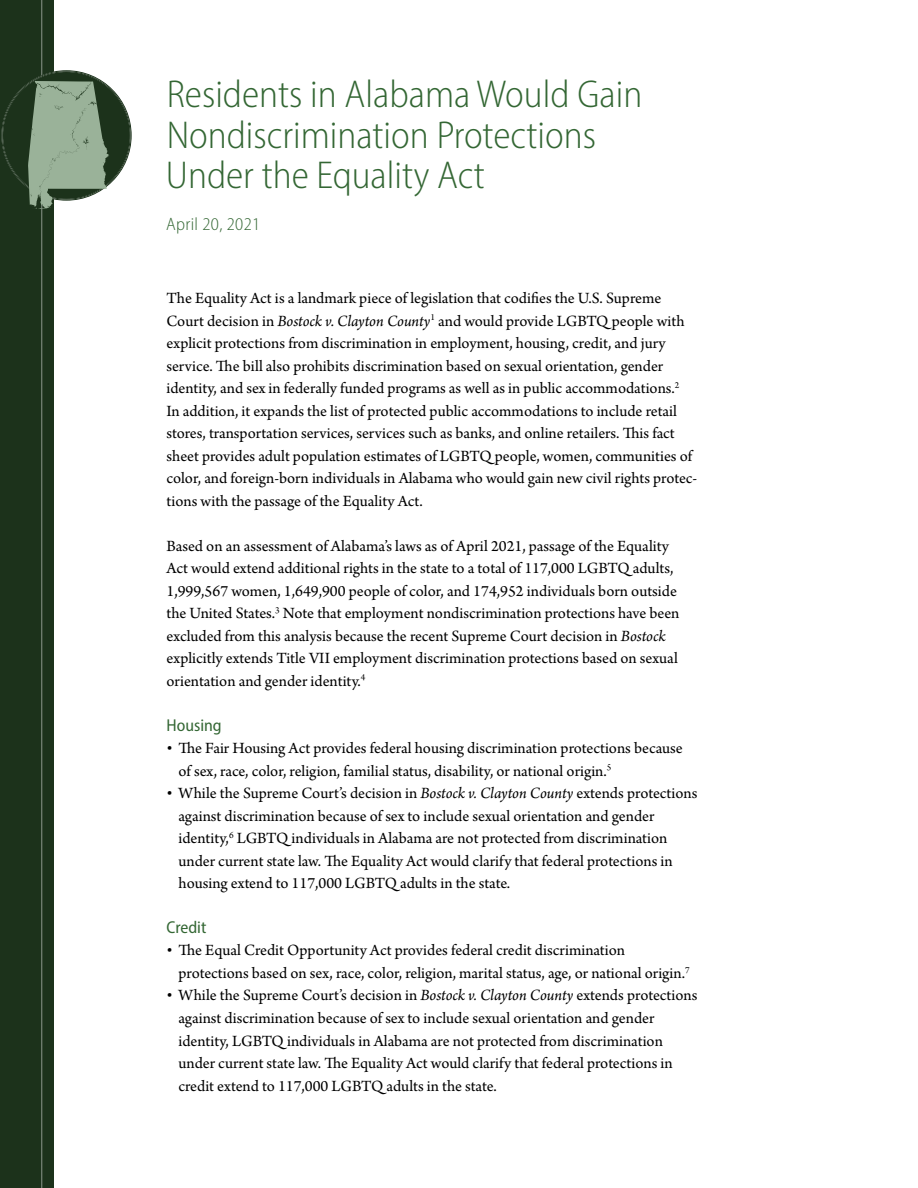
<style>
.page{position:relative;width:918px;height:1188px;background:#fff}
.page>*{position:absolute;margin:0;border:0;box-sizing:border-box;transform-origin:0 0}
.t1{font:300 semi-condensed 39px/40.5px "Myriad Pro";color:#346734}
.t2{font:300 semi-condensed 18px "Myriad Pro";letter-spacing:.02em;color:#346734}
.t3{font:semi-condensed 17.25px "Myriad Pro";color:#346734}
.t4{font:16.5px/22.5px "Arno Pro";color:#000}
.s1{font-style:italic}
</style>
<div class="page">
<div style="left:0;top:0;width:54px;height:1188px;background:#1c321b"></div>
<hr style="left:41px;top:0;width:1px;height:1188px;background:#fff">
<div style="left:2px;top:71px;width:129px;height:129px;background:#1c321b;border-radius:50%"></div>
<svg style="left:28px;top:81px;width:81px;height:128px"></svg>
<h1 class="t1" style="left:166px;top:74px;width:478px">Residents in Alabama Would Gain<br>Nondiscrimination Protections<br>Under the Equality Act</h1>
<p class="t2" style="left:166px;top:214px;width:96px">April 20, 2021</p>
<p class="t4" style="left:166px;top:288px;width:532px">The Equality Act is a landmark piece of legislation that codifies the U.S. Supreme Court decision in <span class="s1">Bostock v. Clayton County</span><sup>1</sup> and would provide LGBTQ people with explicit protections from discrimination in employment, housing, credit, and jury service. The bill also prohibits discrimination based on sexual orientation, gender identity, and sex in federally funded programs as well as in public accommodations.<sup>2<br></sup>In addition, it expands the list of protected public accommodations to include retail stores, transportation services, services such as banks, and online retailers. This fact sheet provides adult population estimates of LGBTQ people, women, communities of color, and foreign-born individuals in Alabama who would gain new civil rights protec&shy;tions with the passage of the Equality Act.</p>
<p class="t4" style="left:166px;top:535px;width:515px">Based on an assessment of Alabama’s laws as of April 2021, passage of the Equality Act would extend additional rights in the state to a total of 117,000 LGBTQ adults, 1,999,567 women, 1,649,900 people of color, and 174,952 individuals born outside the United States.<sup>3</sup> Note that employment nondiscrimination protections have been excluded from this analysis because the recent Supreme Court decision in <span class="s1">Bostock </span>explicitly extends Title VII employment discrimination protections based on sexual orientation and gender identity.<sup>4</sup></p>
<p class="t3" style="left:166px;top:714px;width:57px">Housing</p>
<p class="t4" style="left:178px;top:738px;width:506px;text-indent:-12px">• The Fair Housing Act provides federal housing discrimination protections because of sex, race, color, religion, familial status, disability, or national origin.<sup>5</sup></p>
<p class="t4" style="left:178px;top:783px;width:520px;text-indent:-12px">• While the Supreme Court’s decision in <span class="s1">Bostock v. Clayton County</span> extends protections against discrimination because of sex to include sexual orientation and gender identity,<sup>6</sup> LGBTQ individuals in Alabama are not protected from discrimination under current state law. The Equality Act would clarify that federal protections in housing extend to 117,000 LGBTQ adults in the state.</p>
<p class="t3" style="left:166px;top:917px;width:41px">Credit</p>
<p class="t4" style="left:178px;top:940px;width:513px;text-indent:-12px">• The Equal Credit Opportunity Act provides federal credit discrimination protections based on sex, race, color, religion, marital status, age, or national origin.<sup>7</sup></p>
<p class="t4" style="left:178px;top:985px;width:520px;text-indent:-12px">• While the Supreme Court’s decision in <span class="s1">Bostock v. Clayton County</span> extends protections against discrimination because of sex to include sexual orientation and gender identity, LGBTQ individuals in Alabama are not protected from discrimination under current state law. The Equality Act would clarify that federal protections in credit extend to 117,000 LGBTQ adults in the state.</p>
</div>
